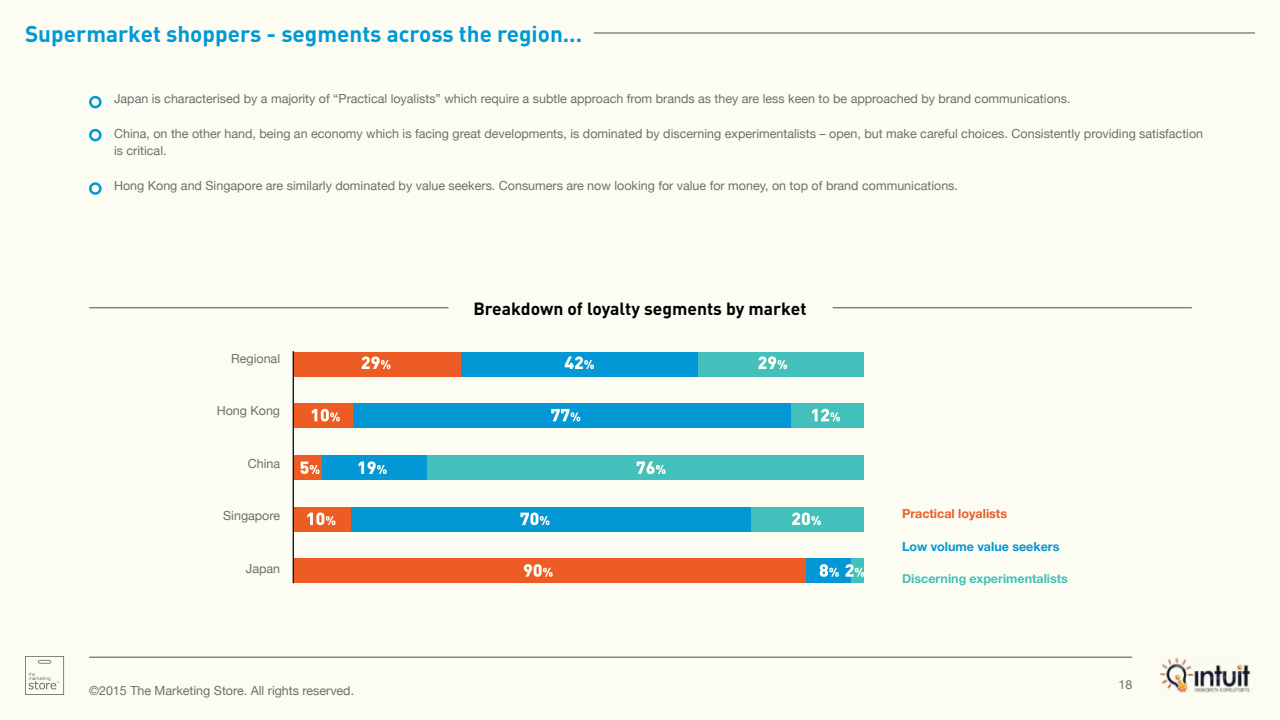
<style>
.page{position:relative;width:1280px;height:720px;background:#fcfcf2}
.page>*{position:absolute;margin:0;border:0;box-sizing:border-box;transform-origin:0 0}
.t1{font:700 22.5px "DINOT";color:#0099d6}
.t2{font:700 17.5px "DINOT";color:#000}
.t3{font:12.5px/17.5px "Helvetica Neue";color:#6e6e70}
.t4{font:700 12.5px "Helvetica Neue";color:#43c0bb}
.t5{font:700 12.5px "Helvetica Neue";color:#0497d5}
.t6{font:700 12.5px "Helvetica Neue";color:#ec5c24}
</style>
<div class="page">
<hr style="left:90px;top:657px;width:1042px;height:1px;background:#6e6e70">
<svg style="left:25px;top:656px;width:39px;height:39px"></svg>
<img style="left:1160px;top:657px;width:91px;height:36px">
<div style="left:294px;top:507px;width:57px;height:25px;background:#ec5c24"></div>
<div style="left:351px;top:507px;width:400px;height:25px;background:#0497d5"></div>
<div style="left:751px;top:507px;width:113px;height:25px;background:#43c0bb"></div>
<svg style="left:520px;top:512px;width:29px;height:13px"></svg>
<svg style="left:792px;top:512px;width:29px;height:13px"></svg>
<svg style="left:307px;top:512px;width:28px;height:13px"></svg>
<div style="left:294px;top:455px;width:28px;height:25px;background:#ec5c24"></div>
<div style="left:322px;top:455px;width:105px;height:25px;background:#0497d5"></div>
<div style="left:427px;top:455px;width:437px;height:25px;background:#43c0bb"></div>
<svg style="left:359px;top:461px;width:28px;height:13px"></svg>
<svg style="left:637px;top:461px;width:29px;height:13px"></svg>
<svg style="left:300px;top:461px;width:19px;height:13px"></svg>
<div style="left:294px;top:403px;width:59px;height:25px;background:#ec5c24"></div>
<div style="left:353px;top:403px;width:439px;height:25px;background:#0497d5"></div>
<div style="left:792px;top:403px;width:72px;height:25px;background:#43c0bb"></div>
<svg style="left:551px;top:409px;width:29px;height:12px"></svg>
<svg style="left:812px;top:409px;width:28px;height:12px"></svg>
<svg style="left:312px;top:409px;width:28px;height:12px"></svg>
<div style="left:294px;top:352px;width:167px;height:25px;background:#ec5c24"></div>
<div style="left:461px;top:352px;width:237px;height:25px;background:#0497d5"></div>
<div style="left:698px;top:352px;width:166px;height:25px;background:#43c0bb"></div>
<svg style="left:565px;top:356px;width:29px;height:13px"></svg>
<svg style="left:758px;top:356px;width:29px;height:13px"></svg>
<svg style="left:362px;top:356px;width:28px;height:13px"></svg>
<div style="left:294px;top:558px;width:513px;height:25px;background:#ec5c24"></div>
<div style="left:807px;top:558px;width:45px;height:25px;background:#0497d5"></div>
<div style="left:852px;top:558px;width:12px;height:25px;background:#43c0bb"></div>
<svg style="left:820px;top:564px;width:19px;height:13px"></svg>
<svg style="left:846px;top:564px;width:18px;height:13px"></svg>
<svg style="left:524px;top:564px;width:29px;height:13px"></svg>
<hr style="left:594px;top:32px;width:661px;height:2px;background:#6e6e70">
<div style="left:89px;top:129px;width:13px;height:12px;border:2px solid #0099d6;border-radius:50%"></div>
<div style="left:89px;top:96px;width:13px;height:12px;border:2px solid #0099d6;border-radius:50%"></div>
<div style="left:89px;top:182px;width:13px;height:13px;border:2px solid #0099d6;border-radius:50%"></div>
<hr style="left:90px;top:307px;width:358px;height:1px;background:#6e6e70">
<hr style="left:833px;top:307px;width:359px;height:1px;background:#6e6e70">
<hr style="left:293px;top:352px;width:1px;height:231px;background:#000">
<h1 class="t1" style="left:25px;top:19px;width:559px">Supermarket shoppers - segments across the region...</h1>
<p class="t3" style="left:114px;top:90px;width:958px">Japan is characterised by a majority of “Practical loyalists” which require a subtle approach from brands as they are less keen to be approached by brand communications.</p>
<p class="t3" style="left:114px;top:125px;width:1091px">China, on the other hand, being an economy which is facing great developments, is dominated by discerning experimentalists – open, but make careful choices. Consistently providing satisfaction is critical.</p>
<p class="t3" style="left:114px;top:178px;width:845px">Hong Kong and Singapore are similarly dominated by value seekers. Consumers are now looking for value for money, on top of brand communications.</p>
<p class="t3" style="left:231px;top:350px;width:50px">Regional</p>
<p class="t3" style="left:217px;top:403px;width:65px">Hong Kong</p>
<p class="t3" style="left:248px;top:455px;width:34px">China</p>
<p class="t3" style="left:223px;top:508px;width:58px">Singapore</p>
<p class="t3" style="left:246px;top:560px;width:36px">Japan</p>
<p class="t3" style="left:89px;top:683px;width:267px">©2015 The Marketing Store. All rights reserved.</p>
<h2 class="t2" style="left:473px;top:297px;width:335px">Breakdown of loyalty segments by market</h2>
<p class="t6" style="left:902px;top:504px;width:107px">Practical loyalists</p>
<p class="t5" style="left:902px;top:537px;width:159px">Low volume value seekers</p>
<p class="t4" style="left:902px;top:569px;width:167px">Discerning experimentalists</p>
<p class="t3" style="left:1118px;top:677px;width:15px">18</p>
</div>
